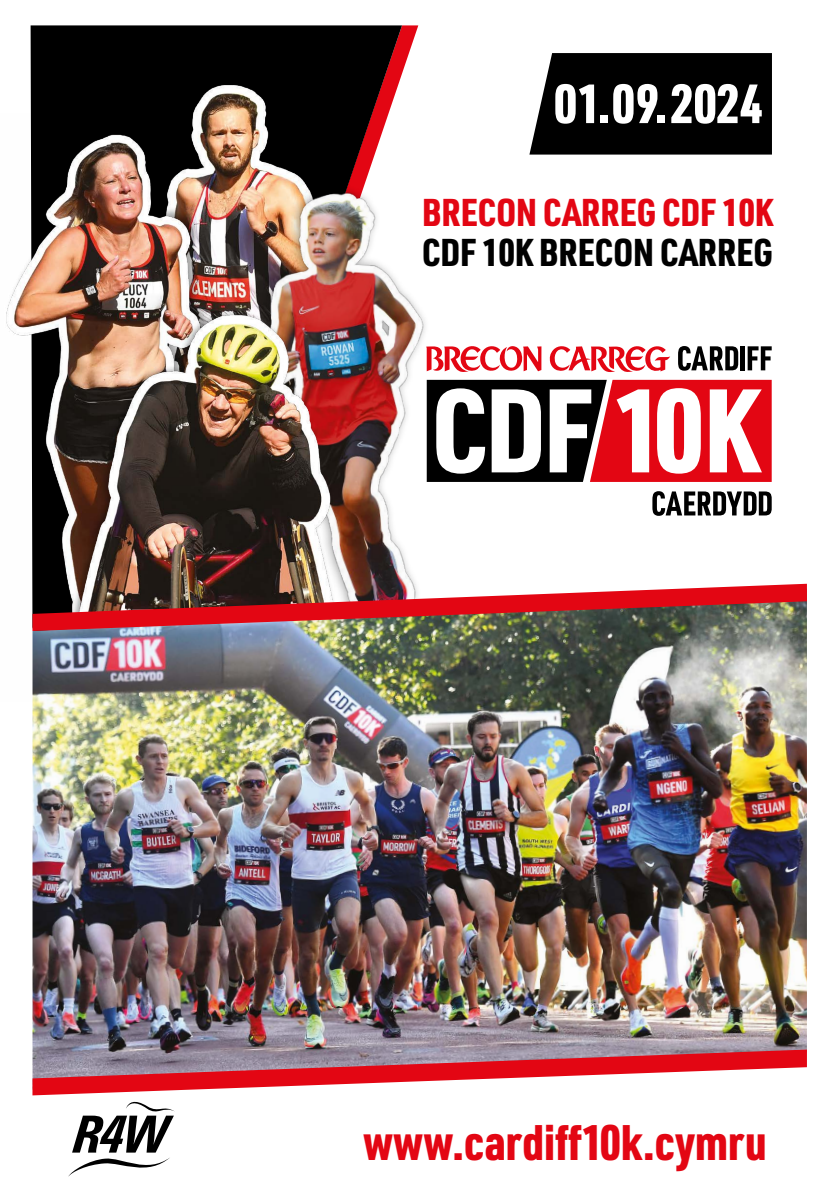
<style>
.page{position:relative;width:840px;height:1191px;background:#fff}
.page>*{position:absolute;margin:0;border:0;box-sizing:border-box;transform-origin:0 0}
.t1{font:900 54px "URWDIN Cond";letter-spacing:.01em;color:#fff}
.t2{font:900 48.8px "URWDIN Cond";color:#e30613}
.t3{font:900 38px "URWDIN Cond";color:#e30613}
.t4{font:900 38px "URWDIN Cond";color:#000}
</style>
<div class="page">
<svg style="left:529px;top:53px;width:242px;height:102px;background:#0e0e0e"></svg>
<svg style="left:31px;top:25px;width:371px;height:124px;background:#1d0d0e"></svg>
<img style="left:94px;top:59px;width:240px;height:90px">
<img style="left:232px;top:149px;width:253px;height:435px">
<img style="left:6px;top:113px;width:226px;height:471px">
<img style="left:34px;top:294px;width:338px;height:290px">
<img style="left:32px;top:631px;width:774px;height:418px">
<svg style="left:32px;top:1049px;width:774px;height:128px"></svg>
<img style="left:32px;top:584px;width:774px;height:47px">
<svg style="left:426px;top:380px;width:345px;height:102px"></svg>
<svg style="left:652px;top:491px;width:119px;height:25px"></svg>
<svg style="left:678px;top:346px;width:59px;height:25px"></svg>
<hr style="left:740px;top:346px;width:4px;height:24px;background:#000">
<svg style="left:747px;top:346px;width:24px;height:24px"></svg>
<svg style="left:549px;top:346px;width:121px;height:26px"></svg>
<svg style="left:426px;top:344px;width:115px;height:28px"></svg>
<p class="t1" style="left:554px;top:67px;width:210px">01.09.2024</p>
<p class="t3" style="left:422px;top:186px;width:352px">BRECON CARREG CDF 10K</p>
<p class="t4" style="left:422px;top:226px;width:352px">CDF 10K BRECON CARREG</p>
<p class="t2" style="left:363px;top:1109px;width:405px">www.cardiff10k.cymru</p>
</div>
